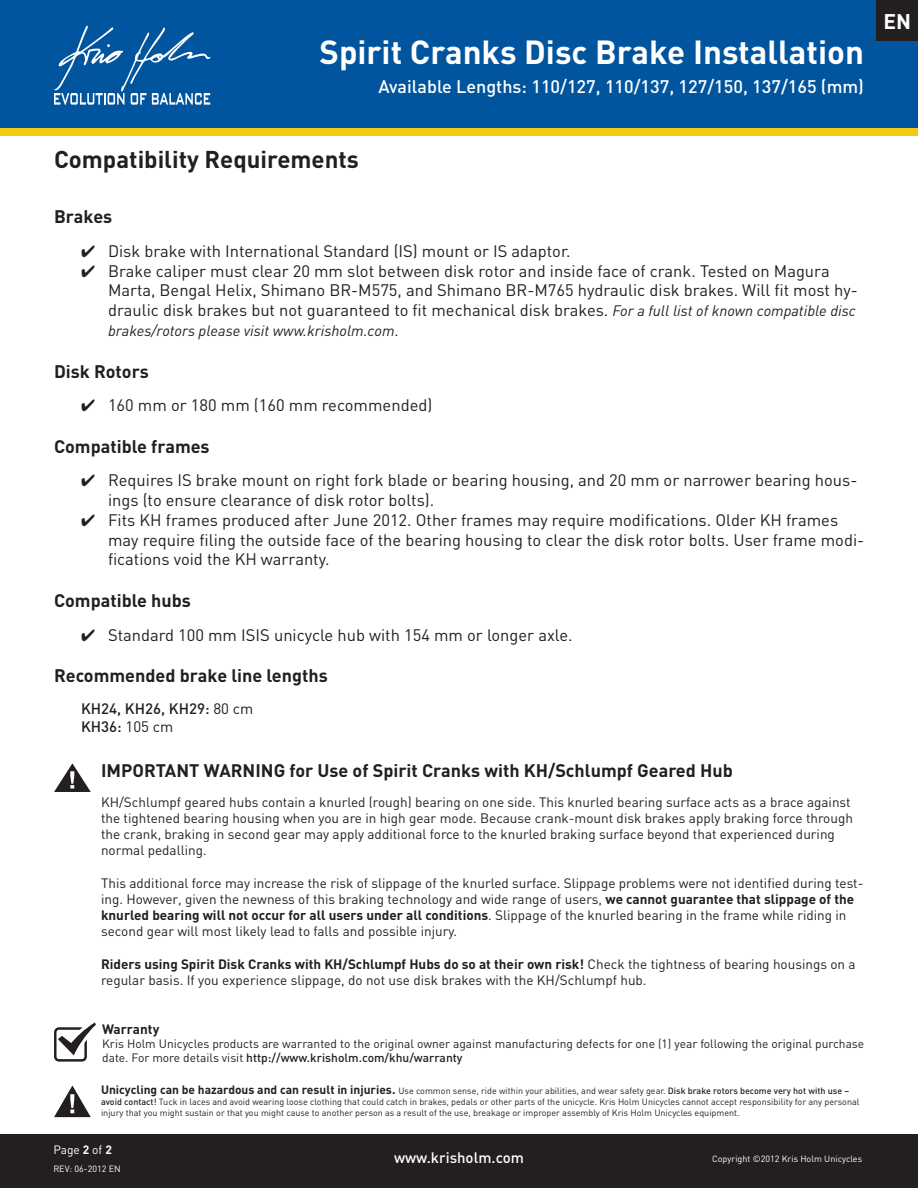
<style>
.page{position:relative;width:918px;height:1188px;background:#fff}
.page>*{position:absolute;margin:0;border:0;box-sizing:border-box;transform-origin:0 0}
.t1{font:700 33px "DIN";color:#fff}
.Section_Title_1{font:700 24px "DIN";color:#231f20}
.t2{font:700 21px "DIN";color:#fff}
.Section_Title_2{font:700 18px "DIN";color:#231f20}
.t3{font:500 18px "DIN";color:#fff}
.t4{font:16.5px/19.8px "DIN";color:#231f20}
.t5{font:italic 15px "DIN";color:#231f20}
.List_Indent__no_bull{font:500 15px/18px "DIN";color:#231f20}
.t6{font:500 15px "DIN";color:#fff}
.t7{font:13.5px/16.2px "DIN";color:#231f20}
.t8{font:700 13.5px "DIN";color:#231f20}
.t9{font:12px/14.4px "DIN";color:#231f20}
.t10{font:12px "DIN";color:#fff}
.t11{font:9px/10.8px "DIN";color:#231f20}
.t12{font:9px "DIN";color:#fff}
.s1{font-style:italic;font-size:15px}
.s2{font-style:normal}
.s3{font-weight:400}
.s4{font-weight:700}
.s5{font-weight:500}
.s6{font-weight:700;font-size:12px}
</style>
<div class="page">
<div style="left:0;top:1134px;width:918px;height:54px;background:#231f20"></div>
<div style="left:0;top:0;width:918px;height:134px;background:#00559e"></div>
<svg style="left:54px;top:25px;width:157px;height:80px"></svg>
<div style="left:0;top:129px;width:918px;height:7px;background:#f4c915"></div>
<div style="left:877px;top:0;width:41px;height:40px;background:#231f20"></div>
<svg style="left:54px;top:1085px;width:37px;height:32px"></svg>
<svg style="left:54px;top:1022px;width:42px;height:40px"></svg>
<svg style="left:54px;top:763px;width:37px;height:29px"></svg>
<h1 class="t1" style="left:320px;top:30px;width:546px">Spirit Cranks Disc Brake Installation</h1>
<h3 class="t3" style="left:378px;top:75px;width:487px">Available Lengths: 110/127, 110/137, 127/150, 137/165 (mm)</h3>
<h3 class="t2" style="left:883px;top:8px;width:29px">EN</h3>
<p class="Section_Title_1" style="left:54px;top:144px;width:306px">Compatibility Requirements</p>
<p class="Section_Title_2" style="left:54px;top:205px;width:60px">Brakes</p>
<p class="t4" style="left:81px;top:241px;width:491px">✔ Disk brake with International Standard (IS) mount or IS adaptor.</p>
<p class="t4" style="left:108px;top:260px;width:751px;text-indent:-27px">✔ Brake caliper must clear 20 mm slot between disk rotor and inside face of crank. Tested on Magura<br>Marta, Bengal Helix, Shimano BR-M575, and Shimano BR-M765 hydraulic disk brakes. Will fit most hy&shy;draulic disk brakes but not guaranteed to fit mechanical disk brakes. <span class="s1">For a full list of known compatible disc</span></p>
<p class="t5" style="left:108px;top:321px;width:292px">brakes/rotors please visit www.krisholm.com<span class="s2">.</span></p>
<p class="Section_Title_2" style="left:54px;top:360px;width:96px">Disk Rotors</p>
<p class="t4" style="left:81px;top:395px;width:353px">✔ 160 mm or 180 mm (160 mm recommended)</p>
<p class="Section_Title_2" style="left:54px;top:435px;width:157px">Compatible frames</p>
<p class="t4" style="left:108px;top:470px;width:751px;text-indent:-27px">✔ Requires IS brake mount on right fork blade or bearing housing, and 20 mm or narrower bearing hous&shy;ings (to ensure clearance of disk rotor bolts).</p>
<p class="t4" style="left:108px;top:510px;width:758px;text-indent:-27px">✔ Fits KH frames produced after June 2012. Other frames may require modifications. Older KH frames may require filing the outside face of the bearing housing to clear the disk rotor bolts. User frame modi&shy;fications void the KH warranty.</p>
<p class="Section_Title_2" style="left:54px;top:589px;width:138px">Compatible hubs</p>
<p class="t4" style="left:81px;top:624px;width:493px">✔ Standard 100 mm ISIS unicycle hub with 154 mm or longer axle.</p>
<p class="Section_Title_2" style="left:54px;top:664px;width:275px">Recommended brake line lengths</p>
<p class="List_Indent__no_bull" style="left:81px;top:699px;width:174px">KH24, KH26, KH29: <span class="s3">80 cm<br></span>KH36: <span class="s3">105 cm</span></p>
<p class="Section_Title_2" style="left:101px;top:759px;width:633px">IMPORTANT WARNING for Use of Spirit Cranks with KH/Schlumpf Geared Hub</p>
<p class="t7" style="left:101px;top:793px;width:753px">KH/Schlumpf geared hubs contain a knurled (rough) bearing on one side. This knurled bearing surface acts as a brace against the tightened bearing housing when you are in high gear mode. Because crank-mount disk brakes apply braking force through the crank, braking in second gear may apply additional force to the knurled braking surface beyond that experienced during normal pedalling.</p>
<p class="t7" style="left:101px;top:874px;width:764px">This additional force may increase the risk of slippage of the knurled surface. Slippage problems were not identified during test&shy;ing. However, given the newness of this braking technology and wide range of users, <span class="s4">we cannot guarantee that slippage of the knurled bearing will not occur for all users under all conditions</span>. Slippage of the knurled bearing in the frame while riding in second gear will most likely lead to falls and possible injury.</p>
<p class="t7" style="left:101px;top:955px;width:756px"><span class="s4">Riders using Spirit Disk Cranks with KH/Schlumpf Hubs do so at their own risk!</span> Check the tightness of bearing housings on a regular basis. If you experience slippage, do not use disk brakes with the KH/Schlumpf hub.</p>
<p class="t8" style="left:102px;top:1020px;width:59px">Warranty</p>
<p class="t9" style="left:102px;top:1036px;width:764px">Kris Holm Unicycles products are warranted to the original owner against manufacturing defects for one (1) year following the original purchase date. For more details visit <span class="s5">http://www.krisholm.com/khu/warranty</span></p>
<p class="t11" style="left:101px;top:1085px;width:760px"><span class="s6">Unicycling can be hazardous and can result in injuries.</span> Use common sense, ride within your abilities, and wear safety gear. <span class="s5">Disk brake rotors become very hot with use – avoid contact!</span> Tuck in laces and avoid wearing loose clothing that could catch in brakes, pedals or other parts of the unicycle. Kris Holm Unicycles cannot accept responsibility for any personal injury that you might sustain or that you might cause to another person as a result of the use, breakage or improper assembly of Kris Holm Unicycles equipment.</p>
<p class="t10" style="left:53px;top:1143px;width:60px">Page <span class="s4">2</span> of <span class="s4">2</span></p>
<p class="t12" style="left:53px;top:1164px;width:69px">REV: 06-2012 EN</p>
<p class="t6" style="left:394px;top:1148px;width:131px">www.krisholm.com</p>
<p class="t12" style="left:712px;top:1153px;width:152px">Copyright ©2012 Kris Holm Unicycles</p>
</div>
